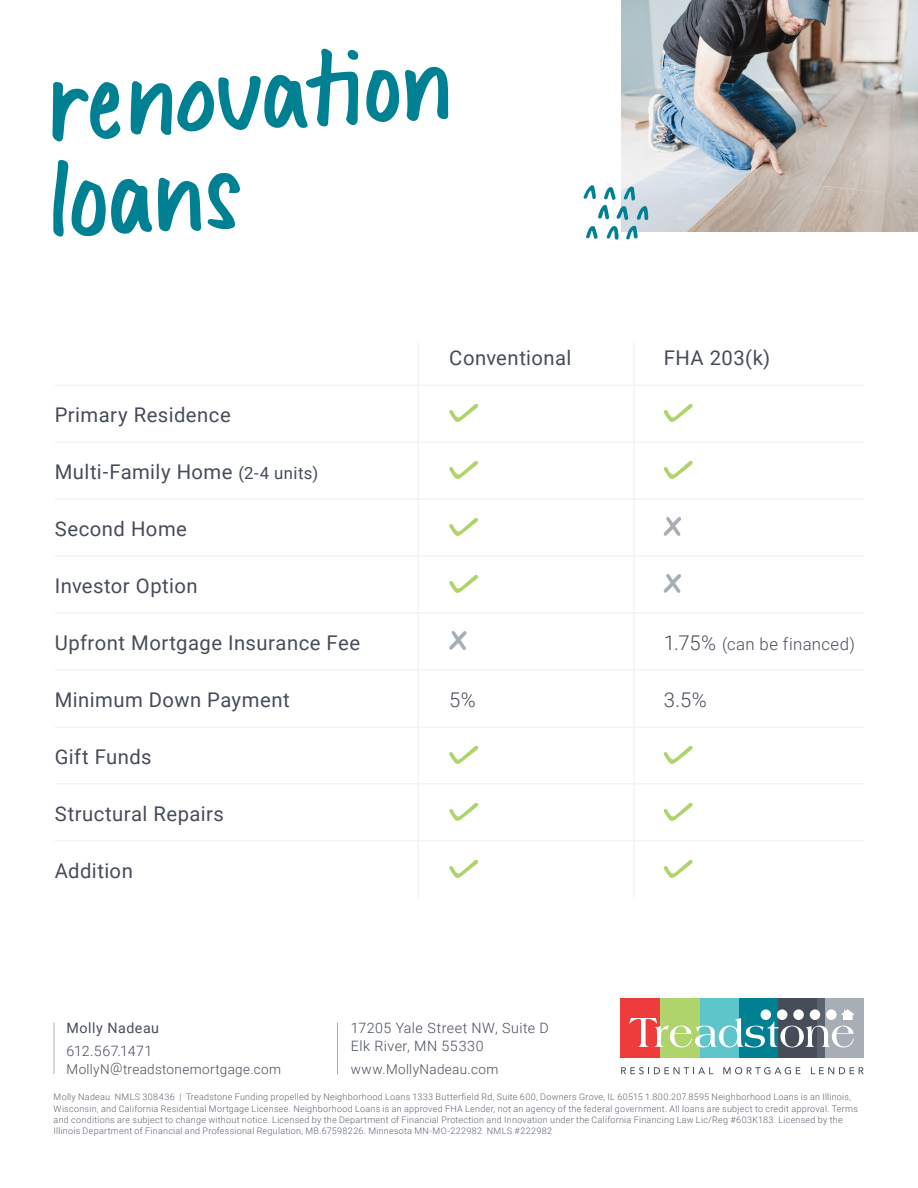
<style>
.page{position:relative;width:918px;height:1188px;background:#fff}
.page>*{position:absolute;margin:0;border:0;box-sizing:border-box;transform-origin:0 0}
.t1{font:20.25px "Roboto";letter-spacing:.025em;color:#464d58}
.t2{font:300 20.25px "Roboto";color:#464d58}
.t3{font:300 16.8px "Roboto";letter-spacing:.025em;color:#464d58}
.t4{font:300 14.25px/17.7px "Roboto";letter-spacing:.03em;color:#464d58}
.t5{font:14.25px "Roboto";letter-spacing:.04em;color:#464d58}
.t6{font:300 13.5px "Roboto";letter-spacing:.03em;color:#464d58}
.t7{font:300 9px/11.2px "Roboto";letter-spacing:.03em;color:#5b636f}
.s1{font-size:16.8px}
.s2{font-size:20.25px}
</style>
<div class="page">
<div style="left:739px;top:998px;width:39px;height:59px;background:#008193"></div>
<div style="left:621px;top:998px;width:39px;height:59px;background:#ee3b3b"></div>
<div style="left:778px;top:998px;width:39px;height:59px;background:#464d58"></div>
<div style="left:825px;top:998px;width:39px;height:59px;background:#a8aeb5"></div>
<div style="left:699px;top:998px;width:40px;height:59px;background:#5ec6ca"></div>
<div style="left:660px;top:998px;width:39px;height:59px;background:#afd46b"></div>
<div style="left:817px;top:998px;width:8px;height:59px;background:#5b636f"></div>
<svg style="left:629px;top:1009px;width:225px;height:38px"></svg>
<svg style="left:621px;top:1067px;width:92px;height:7px"></svg>
<svg style="left:723px;top:1067px;width:77px;height:7px"></svg>
<svg style="left:811px;top:1067px;width:53px;height:7px"></svg>
<hr style="left:54px;top:1023px;width:1px;height:51px;background:#a8aeb5">
<hr style="left:337px;top:1023px;width:1px;height:51px;background:#a8aeb5">
<img style="left:621px;top:0;width:297px;height:231px">
<svg style="left:583px;top:185px;width:65px;height:55px"></svg>
<svg style="left:207px;top:173px;width:33px;height:57px"></svg>
<svg style="left:53px;top:160px;width:148px;height:77px"></svg>
<svg style="left:52px;top:82px;width:69px;height:60px"></svg>
<svg style="left:366px;top:66px;width:83px;height:56px"></svg>
<svg style="left:131px;top:48px;width:228px;height:87px"></svg>
<svg style="left:449px;top:404px;width:29px;height:18px"></svg>
<svg style="left:663px;top:404px;width:30px;height:18px"></svg>
<svg style="left:449px;top:461px;width:29px;height:18px"></svg>
<svg style="left:663px;top:461px;width:30px;height:18px"></svg>
<svg style="left:449px;top:518px;width:29px;height:18px"></svg>
<svg style="left:664px;top:517px;width:17px;height:19px"></svg>
<svg style="left:449px;top:575px;width:29px;height:18px"></svg>
<svg style="left:664px;top:574px;width:17px;height:19px"></svg>
<svg style="left:449px;top:631px;width:18px;height:19px"></svg>
<svg style="left:449px;top:746px;width:29px;height:18px"></svg>
<svg style="left:663px;top:746px;width:30px;height:18px"></svg>
<svg style="left:449px;top:803px;width:29px;height:18px"></svg>
<svg style="left:663px;top:803px;width:30px;height:18px"></svg>
<svg style="left:449px;top:860px;width:29px;height:18px"></svg>
<svg style="left:663px;top:860px;width:30px;height:18px"></svg>
<hr style="left:55px;top:385px;width:809px;height:1px;background:#f3f3f5">
<hr style="left:55px;top:441px;width:809px;height:2px;background:#f3f3f5">
<hr style="left:55px;top:498px;width:809px;height:2px;background:#f3f3f5">
<hr style="left:55px;top:555px;width:809px;height:2px;background:#f3f3f5">
<hr style="left:55px;top:612px;width:809px;height:2px;background:#f3f3f5">
<hr style="left:55px;top:669px;width:809px;height:2px;background:#f3f3f5">
<hr style="left:55px;top:726px;width:809px;height:2px;background:#f3f3f5">
<hr style="left:55px;top:783px;width:809px;height:2px;background:#f3f3f5">
<hr style="left:55px;top:840px;width:809px;height:1px;background:#f3f3f5">
<hr style="left:633px;top:342px;width:2px;height:556px;background:#f3f3f5">
<hr style="left:418px;top:342px;width:1px;height:556px;background:#f3f3f5">
<p class="t1" style="left:55px;top:401px;width:178px">Primary Residence</p>
<p class="t1" style="left:55px;top:458px;width:265px">Multi-Family Home <span class="s1">(2-4 units)</span></p>
<p class="t1" style="left:55px;top:515px;width:134px">Second Home</p>
<p class="t1" style="left:449px;top:344px;width:124px">Conventional</p>
<p class="t1" style="left:664px;top:344px;width:108px">FHA 203(k)</p>
<p class="t1" style="left:55px;top:572px;width:144px">Investor Option</p>
<p class="t1" style="left:55px;top:629px;width:307px">Upfront Mortgage Insurance Fee</p>
<p class="t3" style="left:664px;top:632px;width:193px"><span class="s2">1.75%</span> (can be financed)</p>
<p class="t1" style="left:55px;top:686px;width:236px">Minimum Down Payment</p>
<p class="t2" style="left:449px;top:686px;width:28px">5%</p>
<p class="t2" style="left:664px;top:686px;width:45px">3.5%</p>
<p class="t1" style="left:55px;top:743px;width:99px">Gift Funds</p>
<p class="t1" style="left:55px;top:800px;width:171px">Structural Repairs</p>
<p class="t1" style="left:55px;top:857px;width:80px">Addition</p>
<h3 class="t5" style="left:67px;top:1018px;width:94px">Molly Nadeau</h3>
<h3 class="t4" style="left:67px;top:1042px;width:87px">612.567.1471</h3>
<h3 class="t6" style="left:67px;top:1060px;width:216px">MollyN@treadstonemortgage.com</h3>
<p class="t7" style="left:54px;top:1091px;width:806px">Molly Nadeau NMLS 308436 | Treadstone Funding propelled by Neighborhood Loans 1333 Butterfield Rd, Suite 600, Downers Grove, IL 60515 1.800.207.8595 Neighborhood Loans is an Illinois, Wisconsin, and California Residential Mortgage Licensee. Neighborhood Loans is an approved FHA Lender, not an agency of the federal government. All loans are subject to credit approval. Terms and conditions are subject to change without notice. Licensed by the Department of Financial Protection and Innovation under the California Financing Law Lic/Reg #603K183. Licensed by the Illinois Department of Financial and Professional Regulation, MB.67598226. Minnesota MN-MO-222982 NMLS #222982</p>
<h3 class="t4" style="left:351px;top:1019px;width:200px">17205 Yale Street NW, Suite D<br>Elk River, MN 55330</h3>
<h3 class="t6" style="left:351px;top:1060px;width:149px">www.MollyNadeau.com</h3>
</div>
